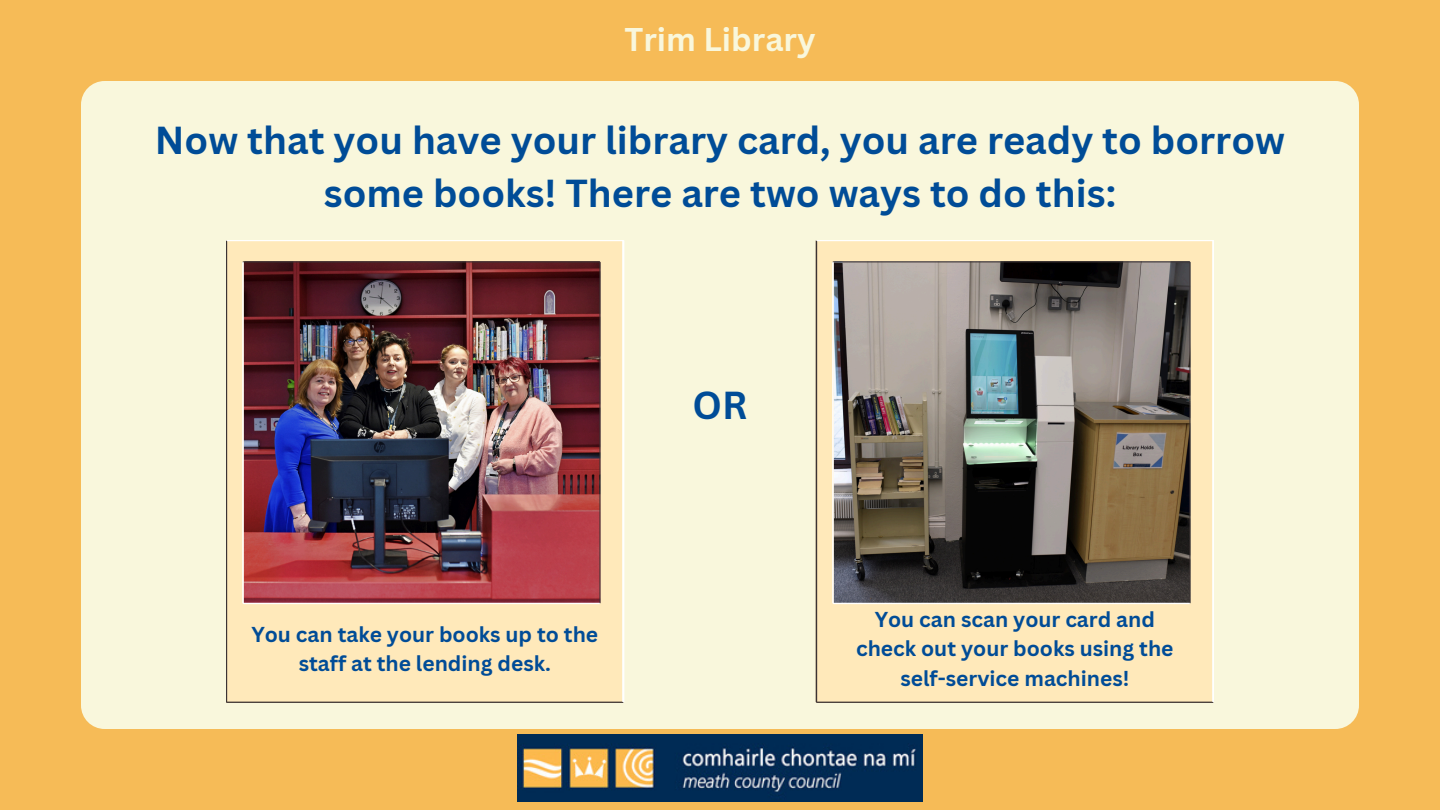
<style>
.page{position:relative;width:1440px;height:810px;background:#f6bb57}
.page>*{position:absolute;margin:0;border:0;box-sizing:border-box;transform-origin:0 0}
.t1{font:700 38px/52.5px "Canva Sans";color:#004c97;text-align:center}
.t2{font:700 32px "Canva Sans";color:#f9f7dc}
.t3{font:700 21px/29.2px "Canva Sans";color:#004c97;text-align:center}
</style>
<div class="page">
<div style="left:81px;top:81px;width:1278px;height:648px;background:#f9f7dc;border-radius:24px"></div>
<img style="left:517px;top:734px;width:406px;height:68px">
<svg style="left:816px;top:240px;width:398px;height:463px;background:#9d937e"></svg>
<img style="left:226px;top:240px;width:398px;height:463px">
<p class="t2" style="left:624px;top:17px;width:193px">Trim Library</p>
<p class="t1" style="left:155px;top:113px;width:1132px">Now that you have your library card, you are ready to borrow some books! There are two ways to do this:</p>
<p class="t3" style="left:251px;top:619px;width:348px">You can take your books up to the staff at the lending desk.</p>
<p class="t1" style="left:693px;top:378px;width:56px">OR</p>
<h1 class="t3" style="left:856px;top:604px;width:319px">You can scan your card and check out your books using the self-service machines!</h1>
</div>
